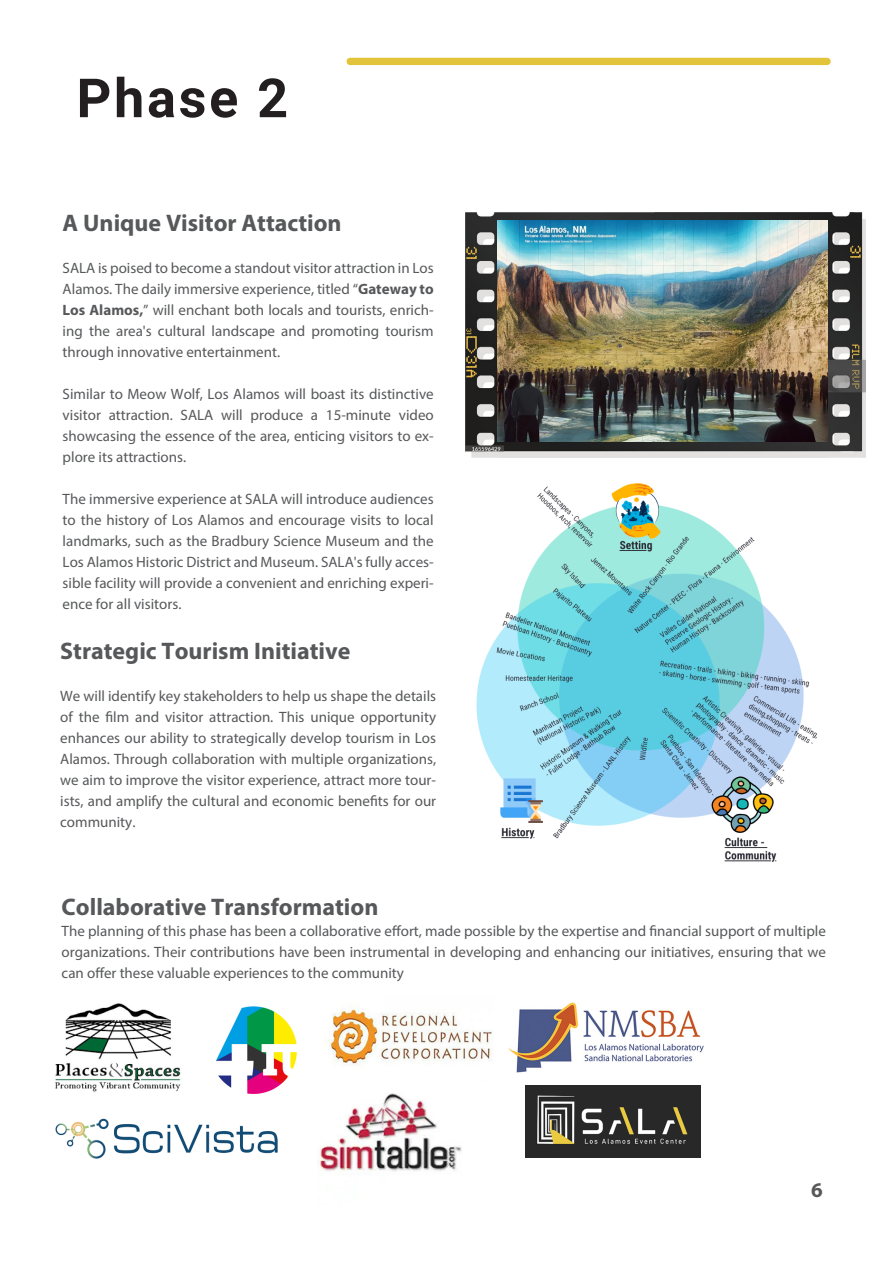
<style>
.page{position:relative;width:893px;height:1263px;background:#fff}
.page>*{position:absolute;margin:0;border:0;box-sizing:border-box;transform-origin:0 0}
.Robo_Bol_Siz_48_T_50{font:700 54px "Roboto";letter-spacing:.05em;color:#231f20}
.Ope_Re_S_9_L_14_Le_Ju{font:700 24px "Myriad Pro";color:#57585a}
.Ope_Re_S_9_L_14_Le_Ju-2{font:700 21px "Myriad Pro";color:#57585a}
.Ope_Re_S_9_L_14_Le_Ju-3{font:15px/21px "Myriad Pro";color:#57585a;text-align:justify}
.s1{font-weight:700}
</style>
<div class="page">
<div style="left:347px;top:58px;width:484px;height:7px;background:#e2c43a;border-radius:4px"></div>
<img style="left:465px;top:212px;width:400px;height:245px">
<img style="left:476px;top:483px;width:341px;height:379px">
<img style="left:215px;top:1006px;width:82px;height:88px">
<img style="left:328px;top:1008px;width:164px;height:58px">
<img style="left:508px;top:1002px;width:196px;height:71px">
<img style="left:55px;top:1003px;width:126px;height:89px">
<img style="left:55px;top:1118px;width:223px;height:40px">
<img style="left:317px;top:1093px;width:145px;height:78px">
<img style="left:526px;top:1085px;width:175px;height:73px">
<img style="left:497px;top:220px;width:330px;height:221px">
<p class="Robo_Bol_Siz_48_T_50" style="left:77px;top:60px;width:213px">Phase 2</p>
<p class="Ope_Re_S_9_L_14_Le_Ju" style="left:63px;top:208px;width:280px">A Unique Visitor Attaction</p>
<p class="Ope_Re_S_9_L_14_Le_Ju-3" style="left:63px;top:257px;width:373px">SALA is poised to become a standout visitor attraction in Los Alamos. The daily immersive experience, titled “<span class="s1">Gateway to Los Alamos,</span>” will enchant both locals and tourists, enrich&shy;ing the area's cultural landscape and promoting tourism through innovative entertainment.</p>
<p class="Ope_Re_S_9_L_14_Le_Ju-3" style="left:63px;top:383px;width:373px">Similar to Meow Wolf, Los Alamos will boast its distinctive visitor attraction. SALA will produce a 15-minute video showcasing the essence of the area, enticing visitors to ex&shy;plore its attractions.</p>
<p class="Ope_Re_S_9_L_14_Le_Ju-3" style="left:63px;top:488px;width:373px">The immersive experience at SALA will introduce audiences to the history of Los Alamos and encourage visits to local landmarks, such as the Bradbury Science Museum and the Los Alamos Historic District and Museum. SALA's fully acces&shy;sible facility will provide a convenient and enriching experi&shy;ence for all visitors.</p>
<p class="Ope_Re_S_9_L_14_Le_Ju" style="left:60px;top:635px;width:292px">Strategic Tourism Initiative</p>
<p class="Ope_Re_S_9_L_14_Le_Ju-3" style="left:60px;top:685px;width:377px">We will identify key stakeholders to help us shape the details of the film and visitor attraction. This unique opportunity enhances our ability to strategically develop tourism in Los Alamos. Through collaboration with multiple organizations, we aim to improve the visitor experience, attract more tour&shy;ists, and amplify the cultural and economic benefits for our community.</p>
<p class="Ope_Re_S_9_L_14_Le_Ju" style="left:62px;top:891px;width:318px">Collaborative Transformation</p>
<p class="Ope_Re_S_9_L_14_Le_Ju-3" style="left:62px;top:920px;width:766px">The planning of this phase has been a collaborative effort, made possible by the expertise and financial support of multiple organizations. Their contributions have been instrumental in developing and enhancing our initiatives, ensuring that we can offer these valuable experiences to the community</p>
<p class="Ope_Re_S_9_L_14_Le_Ju-2" style="left:811px;top:1176px;width:13px">6</p>
</div>
